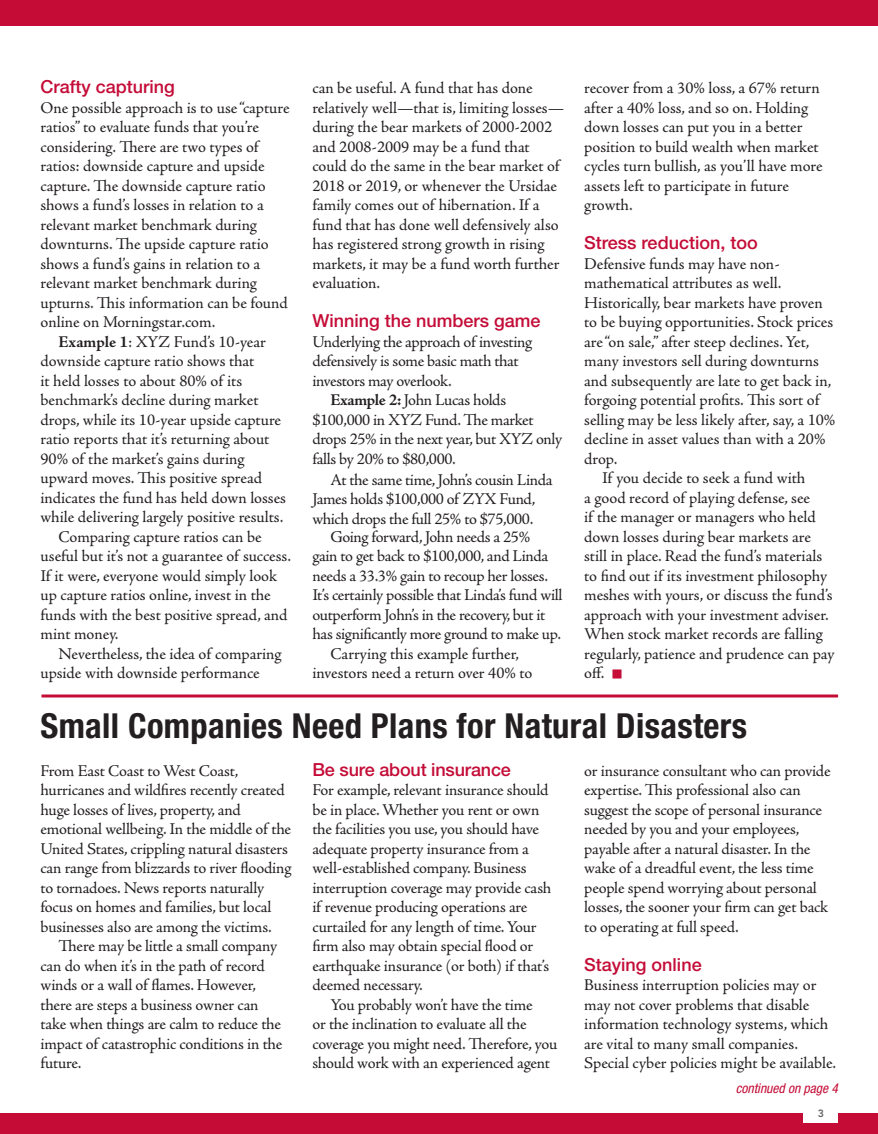
<style>
.page{position:relative;width:878px;height:1134px;background:#fff}
.page>*{position:absolute;margin:0;border:0;box-sizing:border-box;transform-origin:0 0}
.t1{font:700 condensed 34.5px "Helvetica Neue";letter-spacing:.01em;color:#231f20}
.t2{font:500 18px "Helvetica Neue";color:#c40c37}
.t3{font:16.5px/19.5px "Adobe Jenson Pro";letter-spacing:-.01em;color:#231f20}
.t4{font:italic condensed 13.5px "Helvetica Neue";color:#c40c37}
.t5{font:800 10.5px "Avenir";color:#636366}
.s1{font-weight:700}
</style>
<div class="page">
<div style="left:0;top:0;width:878px;height:26px;background:#c40c37"></div>
<div style="left:0;top:1113px;width:878px;height:21px;background:#c40c37"></div>
<div style="left:803px;top:1104px;width:35px;height:19px;background:#fff"></div>
<svg style="left:41px;top:694px;width:797px;height:4px;background:#d24868"></svg>
<p class="t2" style="left:40px;top:76px;width:136px">Crafty capturing</p>
<p class="t3" style="left:40px;top:98px;width:250px">One possible approach is to use “capture ratios” to evaluate funds that you’re considering. There are two types of ratios: downside capture and upside capture. The downside capture ratio shows a fund’s losses in relation to a relevant market benchmark during downturns. The upside capture ratio shows a fund’s gains in relation to a relevant market benchmark during upturns. This information can be found online on Morningstar.com.</p>
<p class="t3" style="left:59px;top:332px;width:209px"><span class="s1">Example 1</span>: XYZ Fund’s 10-year</p>
<p class="t3" style="left:40px;top:351px;width:215px">downside capture ratio shows that</p>
<p class="t3" style="left:40px;top:371px;width:203px">it held losses to about 80% of its</p>
<p class="t3" style="left:40px;top:390px;width:219px">benchmark’s decline during market</p>
<p class="t3" style="left:40px;top:410px;width:242px">drops, while its 10-year upside capture</p>
<p class="t3" style="left:40px;top:429px;width:230px">ratio reports that it’s returning about</p>
<p class="t3" style="left:40px;top:449px;width:205px">90% of the market’s gains during</p>
<p class="t3" style="left:40px;top:468px;width:223px">upward moves. This positive spread</p>
<p class="t3" style="left:40px;top:488px;width:247px">indicates the fund has held down losses</p>
<p class="t3" style="left:40px;top:507px;width:244px">while delivering largely positive results.</p>
<p class="t3" style="left:59px;top:527px;width:205px">Comparing capture ratios can be</p>
<p class="t3" style="left:40px;top:546px;width:252px">useful but it’s not a guarantee of success.</p>
<p class="t3" style="left:40px;top:566px;width:238px">If it were, everyone would simply look</p>
<p class="t3" style="left:40px;top:585px;width:232px">up capture ratios online, invest in the</p>
<p class="t3" style="left:40px;top:605px;width:248px">funds with the best positive spread, and</p>
<p class="t3" style="left:40px;top:624px;width:79px">mint money.</p>
<p class="t3" style="left:59px;top:644px;width:224px">Nevertheless, the idea of comparing</p>
<p class="t3" style="left:40px;top:663px;width:221px">upside with downside performance</p>
<p class="t3" style="left:312px;top:78px;width:253px">can be useful. A fund that has done relatively well—that is, limiting losses— during the bear markets of 2000-2002 and 2008-2009 may be a fund that could do the same in the bear market of 2018 or 2019, or whenever the Ursidae family comes out of hibernation. If a fund that has done well defensively also has registered strong growth in rising markets, it may be a fund worth further evaluation.</p>
<p class="t2" style="left:312px;top:310px;width:230px">Winning the numbers game</p>
<p class="t3" style="left:312px;top:332px;width:221px">Underlying the approach of investing</p>
<p class="t3" style="left:312px;top:351px;width:208px">defensively is some basic math that</p>
<p class="t3" style="left:312px;top:371px;width:141px">investors may overlook.</p>
<p class="t3" style="left:330px;top:390px;width:177px"><span class="s1">Example 2:</span> John Lucas holds</p>
<p class="t3" style="left:312px;top:410px;width:223px">$100,000 in XYZ Fund. The market</p>
<p class="t3" style="left:312px;top:429px;width:251px">drops 25% in the next year, but XYZ only</p>
<p class="t3" style="left:312px;top:449px;width:145px">falls by 20% to $80,000.</p>
<p class="t3" style="left:312px;top:470px;width:242px;text-indent:18px">At the same time, John’s cousin Linda<br>James holds $100,000 of ZYX Fund, which drops the full 25% to $75,000.</p>
<p class="t3" style="left:330px;top:527px;width:201px">Going forward, John needs a 25%</p>
<p class="t3" style="left:312px;top:546px;width:237px">gain to get back to $100,000, and Linda</p>
<p class="t3" style="left:312px;top:566px;width:237px">needs a 33.3% gain to recoup her losses.</p>
<p class="t3" style="left:312px;top:585px;width:251px">It’s certainly possible that Linda’s fund will</p>
<p class="t3" style="left:312px;top:605px;width:234px">outperform John’s in the recovery, but it</p>
<p class="t3" style="left:312px;top:624px;width:250px">has significantly more ground to make up.</p>
<p class="t3" style="left:330px;top:644px;width:190px">Carrying this example further,</p>
<p class="t3" style="left:312px;top:663px;width:221px">investors need a return over 40% to</p>
<p class="t3" style="left:584px;top:78px;width:240px">recover from a 30% loss, a 67% return after a 40% loss, and so on. Holding down losses can put you in a better position to build wealth when market cycles turn bullish, as you’ll have more assets left to participate in future growth.</p>
<p class="t2" style="left:584px;top:232px;width:175px">Stress reduction, too</p>
<p class="t3" style="left:584px;top:254px;width:197px">Defensive funds may have non-</p>
<p class="t3" style="left:584px;top:273px;width:199px">mathematical attributes as well.</p>
<p class="t3" style="left:584px;top:293px;width:240px">Historically, bear markets have proven</p>
<p class="t3" style="left:584px;top:312px;width:250px">to be buying opportunities. Stock prices</p>
<p class="t3" style="left:584px;top:332px;width:227px">are “on sale,” after steep declines. Yet,</p>
<p class="t3" style="left:584px;top:351px;width:236px">many investors sell during downturns</p>
<p class="t3" style="left:584px;top:371px;width:249px">and subsequently are late to get back in,</p>
<p class="t3" style="left:584px;top:390px;width:237px">forgoing potential profits. This sort of</p>
<p class="t3" style="left:584px;top:410px;width:253px">selling may be less likely after, say, a 10%</p>
<p class="t3" style="left:584px;top:429px;width:243px">decline in asset values than with a 20%</p>
<p class="t3" style="left:584px;top:449px;width:35px">drop.</p>
<p class="t3" style="left:602px;top:468px;width:205px">If you decide to seek a fund with</p>
<p class="t3" style="left:584px;top:488px;width:227px">a good record of playing defense, see</p>
<p class="t3" style="left:584px;top:507px;width:233px">if the manager or managers who held</p>
<p class="t3" style="left:584px;top:527px;width:228px">down losses during bear markets are</p>
<p class="t3" style="left:584px;top:546px;width:239px">still in place. Read the fund’s materials</p>
<p class="t3" style="left:584px;top:566px;width:244px">to find out if its investment philosophy</p>
<p class="t3" style="left:584px;top:585px;width:250px">meshes with yours, or discuss the fund’s</p>
<p class="t3" style="left:584px;top:605px;width:246px">approach with your investment adviser.</p>
<p class="t3" style="left:584px;top:624px;width:240px">When stock market records are falling</p>
<p class="t3" style="left:584px;top:644px;width:252px">regularly, patience and prudence can pay</p>
<p class="t3" style="left:584px;top:663px;width:22px">off.</p>
<h1 class="t1" style="left:40px;top:705px;width:708px">Small Companies Need Plans for Natural Disasters</h1>
<p class="t3" style="left:40px;top:761px;width:252px">From East Coast to West Coast, hurricanes and wildfires recently created huge losses of lives, property, and emotional wellbeing. In the middle of the United States, crippling natural disasters can range from blizzards to river flooding to tornadoes. News reports naturally focus on homes and families, but local businesses also are among the victims.</p>
<p class="t3" style="left:40px;top:936px;width:243px;text-indent:18px">There may be little a small company can do when it’s in the path of record winds or a wall of flames. However, there are steps a business owner can take when things are calm to reduce the impact of catastrophic conditions in the future.</p>
<p class="t2" style="left:312px;top:758px;width:200px">Be sure about insurance</p>
<p class="t3" style="left:312px;top:780px;width:240px">For example, relevant insurance should be in place. Whether you rent or own the facilities you use, you should have adequate property insurance from a well-established company. Business interruption coverage may provide cash if revenue producing operations are curtailed for any length of time. Your firm also may obtain special flood or earthquake insurance (or both) if that’s deemed necessary.</p>
<p class="t3" style="left:312px;top:995px;width:246px;text-indent:18px">You probably won’t have the time<br>or the inclination to evaluate all the coverage you might need. Therefore, you should work with an experienced agent</p>
<p class="t3" style="left:584px;top:761px;width:248px">or insurance consultant who can provide expertise. This professional also can suggest the scope of personal insurance needed by you and your employees, payable after a natural disaster. In the wake of a dreadful event, the less time people spend worrying about personal losses, the sooner your firm can get back to operating at full speed.</p>
<p class="t2" style="left:584px;top:953px;width:119px">Staying online</p>
<p class="t3" style="left:584px;top:975px;width:253px">Business interruption policies may or may not cover problems that disable information technology systems, which are vital to many small companies.<br>Special cyber policies might be available.</p>
<p class="t4" style="left:735px;top:1080px;width:104px">continued on page 4</p>
<p class="t5" style="left:817px;top:1107px;width:8px">3</p>
</div>
